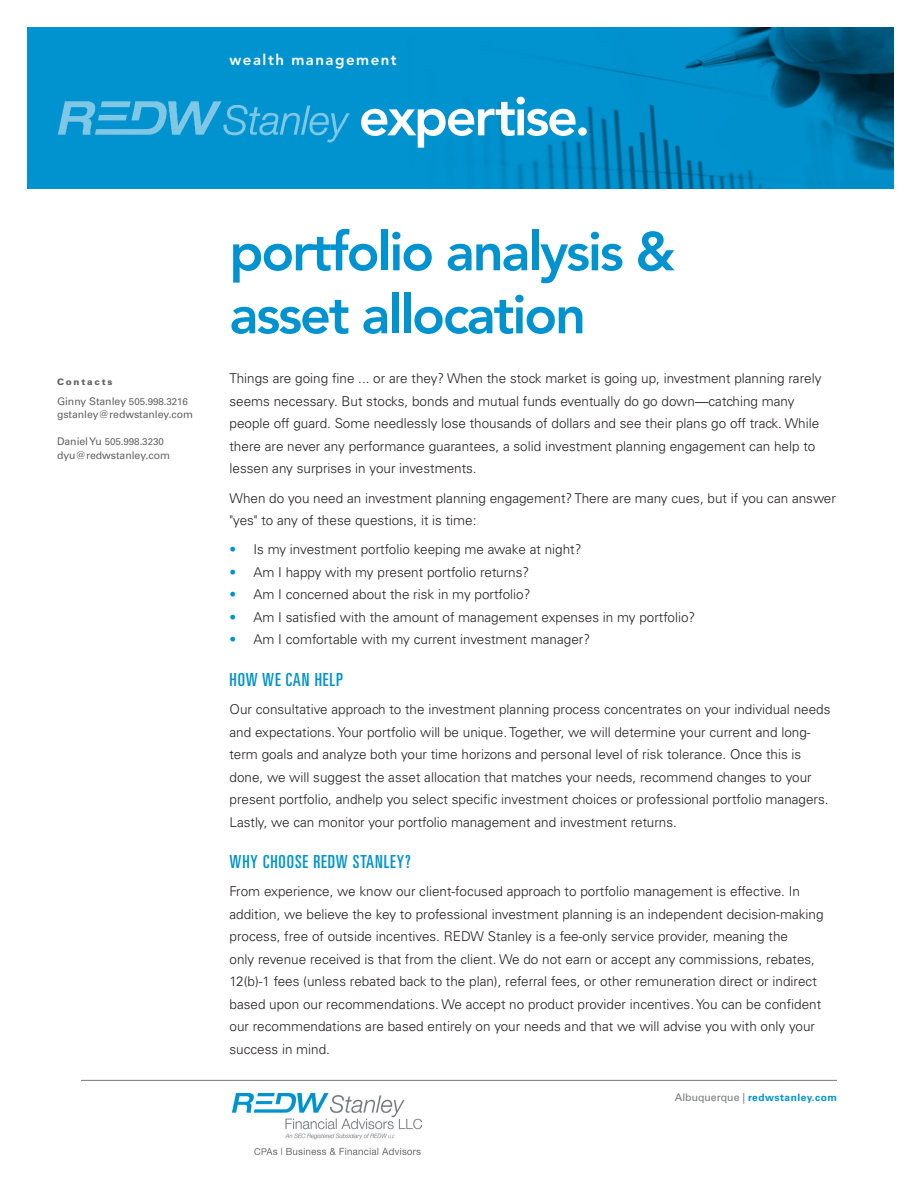
<style>
.page{position:relative;width:918px;height:1188px;background:#fff}
.page>*{position:absolute;margin:0;border:0;box-sizing:border-box;transform-origin:0 0}
.t1{font:800 54px/63px "Avenir LT Std";letter-spacing:-.04em;color:#0093d0}
.t2{font:800 54px "Avenir LT Std";letter-spacing:-.045em;color:#fff}
.Subtitles{font:ultra-condensed 18px "Univers LT Std";letter-spacing:.05em;color:#0093d0}
.t3{font:800 15px "Avenir LT Std";letter-spacing:.1em;color:#fff}
.Body_Copy{font:300 13.5px/22.5px "Univers LT Std";color:#231f20}
.Sidebar_body_2{font:10.5px/13.5px "Univers LT Std";letter-spacing:-.005em;color:#636366}
.t4{font:700 10.2px "Univers LT Std";letter-spacing:.05em;color:#0093d0}
.Sidebar_body_2-2{font:9.75px "Univers LT Std";letter-spacing:-.005em;color:#636366}
.Small_Subheading{font:900 9px "Univers LT Std";letter-spacing:.2em;color:#636366}
.s1{font-size:9.75px}
.s2{font-size:10.5px}
.s3{font-weight:400;font-stretch:ultra-condensed}
.s4{color:#0093d0}
.s5{font-weight:400;font-size:10.5px;color:#76787b}
</style>
<div class="page">
<svg style="left:27px;top:27px;width:866px;height:162px;background:#0089c2"></svg>
<hr style="left:81px;top:1080px;width:756px;height:1px;background:#76787b">
<img style="left:233px;top:1093px;width:189px;height:61px">
<img style="left:54px;top:97px;width:300px;height:51px">
<p class="Small_Subheading" style="left:57px;top:376px;width:57px">Contacts</p>
<p class="Sidebar_body_2" style="left:57px;top:394px;width:138px">Ginny Stanley <span class="s1">505.998.3216 </span>gstanley@redwstanley.com</p>
<p class="Sidebar_body_2-2" style="left:57px;top:436px;width:108px"><span class="s2">Daniel Yu</span> 505.998.3230</p>
<p class="Sidebar_body_2" style="left:57px;top:448px;width:114px">dyu@redwstanley.com</p>
<p class="t3" style="left:230px;top:51px;width:169px">wealth management</p>
<h1 class="t2" style="left:359px;top:85px;width:233px">expertise.</h1>
<p class="t1" style="left:230px;top:220px;width:447px">portfolio analysis &amp; asset allocation</p>
<p class="Body_Copy" style="left:230px;top:367px;width:593px">Things are going fine ... or are they? When the stock market is going up, investment planning rarely seems necessary. But stocks, bonds and mutual funds eventually do go down<span class="s3">—</span>catching many people off guard. Some needlessly lose thousands of dollars and see their plans go off track. While there are never any performance guarantees, a solid investment planning engagement can help to lessen any surprises in your investments.</p>
<p class="Body_Copy" style="left:230px;top:487px;width:608px">When do you need an investment planning engagement? There are many cues, but if you can answer "yes" to any of these questions, it is time:</p>
<p class="Body_Copy" style="left:230px;top:538px;width:353px"><span class="s4">•</span> Is my investment portfolio keeping me awake at night?</p>
<p class="Body_Copy" style="left:230px;top:561px;width:301px"><span class="s4">•</span> Am I happy with my present portfolio returns?</p>
<p class="Body_Copy" style="left:230px;top:583px;width:303px"><span class="s4">•</span> Am I concerned about the risk in my portfolio?</p>
<p class="Body_Copy" style="left:230px;top:606px;width:467px"><span class="s4">•</span> Am I satisfied with the amount of management expenses in my portfolio?</p>
<p class="Body_Copy" style="left:230px;top:628px;width:362px"><span class="s4">•</span> Am I comfortable with my current investment manager?</p>
<p class="Subtitles" style="left:230px;top:669px;width:115px">HOW WE CAN HELP</p>
<p class="Body_Copy" style="left:230px;top:698px;width:602px">Our consultative approach to the investment planning process concentrates on your individual needs and expectations. Your portfolio will be unique. Together, we will determine your current and long&shy;term goals and analyze both your time horizons and personal level of risk tolerance. Once this is done, we will suggest the asset allocation that matches your needs, recommend changes to your present portfolio, andhelp you select specific investment choices or professional portfolio managers.<br>Lastly, we can monitor your portfolio management and investment returns.</p>
<p class="Subtitles" style="left:230px;top:852px;width:183px">WHY CHOOSE REDW STANLEY?</p>
<p class="Body_Copy" style="left:230px;top:880px;width:596px">From experience, we know our client-focused approach to portfolio management is effective. In addition, we believe the key to professional investment planning is an independent decision-making process, free of outside incentives. REDW Stanley is a fee-only service provider, meaning the<br>only revenue received is that from the client. We do not earn or accept any commissions, rebates, 12(b)-1 fees (unless rebated back to the plan), referral fees, or other remuneration direct or indirect based upon our recommendations. We accept no product provider incentives. You can be confident our recommendations are based entirely on your needs and that we will advise you with only your success in mind.</p>
<p class="t4" style="left:675px;top:1091px;width:164px"><span class="s5">Albuquerque |</span> redwstanley.com</p>
</div>
